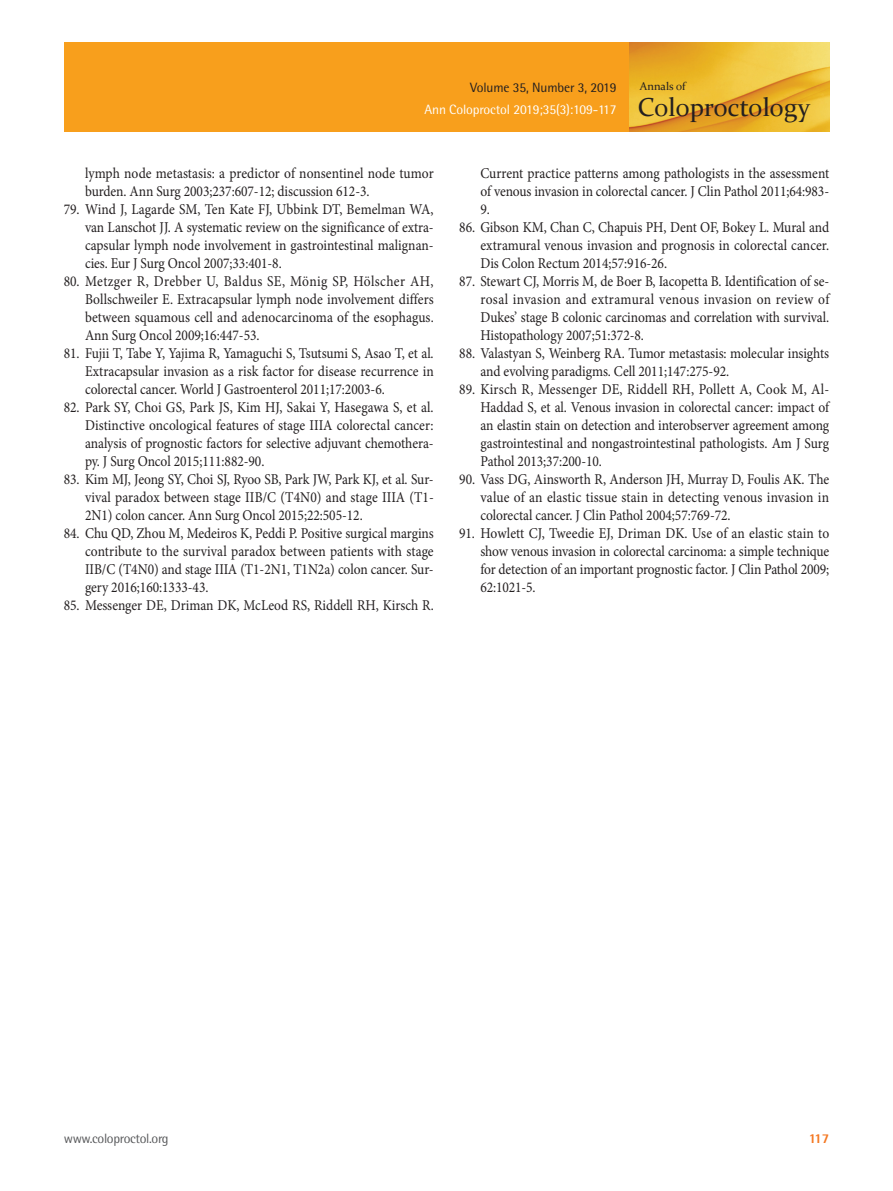
<style>
.page{position:relative;width:893px;height:1191px;background:#fff}
.page>*{position:absolute;margin:0;border:0;box-sizing:border-box;transform-origin:0 0}
.t1{font:25.95px "Constantia";color:#231f20}
.참고문헌2{font:15px/18px "Minion Pro";letter-spacing:-.005em;color:#231f20;text-align:justify;scale:.9 1}
.t2{font:13.5px "Rotis Semi Sans Std";letter-spacing:-.01em;color:#fff}
.t3{font:13.5px "Rotis Semi Sans Std";letter-spacing:-.01em;color:#231f20}
.t4{font:13.5px "Rotis Semi Sans Std";letter-spacing:-.025em;color:#57585a}
.t5{font:800 13.5px "Rotis Semi Sans Std";color:#f47721}
.t6{font:11.25px "Constantia";color:#231f20}
</style>
<div class="page">
<div style="left:64px;top:43px;width:565px;height:89px;background:#f89f1c"></div>
<img style="left:629px;top:43px;width:200px;height:89px">
<p class="t3" style="left:470px;top:80px;width:148px">Volume 35, Number 3, 2019</p>
<p class="t2" style="left:425px;top:102px;width:194px">Ann Coloproctol 2019;35(3):109-117</p>
<p class="t6" style="left:640px;top:79px;width:47px">Annals of</p>
<h1 class="t1" style="left:638px;top:90px;width:174px">Coloproctology</h1>
<p class="참고문헌2" style="left:85px;top:164px;width:389px">lymph node metastasis: a predictor of nonsentinel node tumor burden. Ann Surg 2003;237:607-12; discussion 612-3.</p>
<p class="참고문헌2" style="left:85px;top:200px;width:389px;text-indent:-21px">79. Wind J, Lagarde SM, Ten Kate FJ, Ubbink DT, Bemelman WA, van Lanschot JJ. A systematic review on the significance of extra&shy;capsular lymph node involvement in gastrointestinal malignan&shy;cies. Eur J Surg Oncol 2007;33:401-8.</p>
<p class="참고문헌2" style="left:85px;top:272px;width:389px;text-indent:-21px">80. Metzger R, Drebber U, Baldus SE, Mönig SP, Hölscher AH, Bollschweiler E. Extracapsular lymph node involvement differs between squamous cell and adenocarcinoma of the esophagus.<br>Ann Surg Oncol 2009;16:447-53.</p>
<p class="참고문헌2" style="left:85px;top:344px;width:389px;text-indent:-21px">81. Fujii T, Tabe Y, Yajima R, Yamaguchi S, Tsutsumi S, Asao T, et al.<br>Extracapsular invasion as a risk factor for disease recurrence in colorectal cancer. World J Gastroenterol 2011;17:2003-6.</p>
<p class="참고문헌2" style="left:85px;top:398px;width:389px;text-indent:-21px">82. Park SY, Choi GS, Park JS, Kim HJ, Sakai Y, Hasegawa S, et al.<br>Distinctive oncological features of stage IIIA colorectal cancer: analysis of prognostic factors for selective adjuvant chemothera&shy;py. J Surg Oncol 2015;111:882-90.</p>
<p class="참고문헌2" style="left:85px;top:470px;width:389px;text-indent:-21px">83. Kim MJ, Jeong SY, Choi SJ, Ryoo SB, Park JW, Park KJ, et al. Sur&shy;vival paradox between stage IIB/C (T4N0) and stage IIIA (T1- 2N1) colon cancer. Ann Surg Oncol 2015;22:505-12.</p>
<p class="참고문헌2" style="left:85px;top:524px;width:389px;text-indent:-21px">84. Chu QD, Zhou M, Medeiros K, Peddi P. Positive surgical margins contribute to the survival paradox between patients with stage IIB/C (T4N0) and stage IIIA (T1-2N1, T1N2a) colon cancer. Sur&shy;gery 2016;160:1333-43.</p>
<p class="참고문헌2" style="left:64px;top:596px;width:413px">85. Messenger DE, Driman DK, McLeod RS, Riddell RH, Kirsch R.</p>
<p class="참고문헌2" style="left:480px;top:164px;width:389px">Current practice patterns among pathologists in the assessment of venous invasion in colorectal cancer. J Clin Pathol 2011;64:983- 9.</p>
<p class="참고문헌2" style="left:480px;top:218px;width:389px;text-indent:-21px">86. Gibson KM, Chan C, Chapuis PH, Dent OF, Bokey L. Mural and extramural venous invasion and prognosis in colorectal cancer.<br>Dis Colon Rectum 2014;57:916-26.</p>
<p class="참고문헌2" style="left:480px;top:272px;width:389px;text-indent:-21px">87. Stewart CJ, Morris M, de Boer B, Iacopetta B. Identification of se&shy;rosal invasion and extramural venous invasion on review of Dukes’ stage B colonic carcinomas and correlation with survival.<br>Histopathology 2007;51:372-8.</p>
<p class="참고문헌2" style="left:480px;top:344px;width:389px;text-indent:-21px">88. Valastyan S, Weinberg RA. Tumor metastasis: molecular insights and evolving paradigms. Cell 2011;147:275-92.</p>
<p class="참고문헌2" style="left:480px;top:380px;width:389px;text-indent:-21px">89. Kirsch R, Messenger DE, Riddell RH, Pollett A, Cook M, Al-Haddad S, et al. Venous invasion in colorectal cancer: impact of an elastin stain on detection and interobserver agreement among gastrointestinal and nongastrointestinal pathologists. Am J Surg Pathol 2013;37:200-10.</p>
<p class="참고문헌2" style="left:480px;top:470px;width:389px;text-indent:-21px">90. Vass DG, Ainsworth R, Anderson JH, Murray D, Foulis AK. The value of an elastic tissue stain in detecting venous invasion in colorectal cancer. J Clin Pathol 2004;57:769-72.</p>
<p class="참고문헌2" style="left:480px;top:524px;width:389px;text-indent:-21px">91. Howlett CJ, Tweedie EJ, Driman DK. Use of an elastic stain to show venous invasion in colorectal carcinoma: a simple technique for detection of an important prognostic factor. J Clin Pathol 2009; 62:1021-5.</p>
<p class="t4" style="left:64px;top:1130px;width:106px">www.coloproctol.org</p>
<p class="t5" style="left:809px;top:1129px;width:22px">117</p>
</div>
